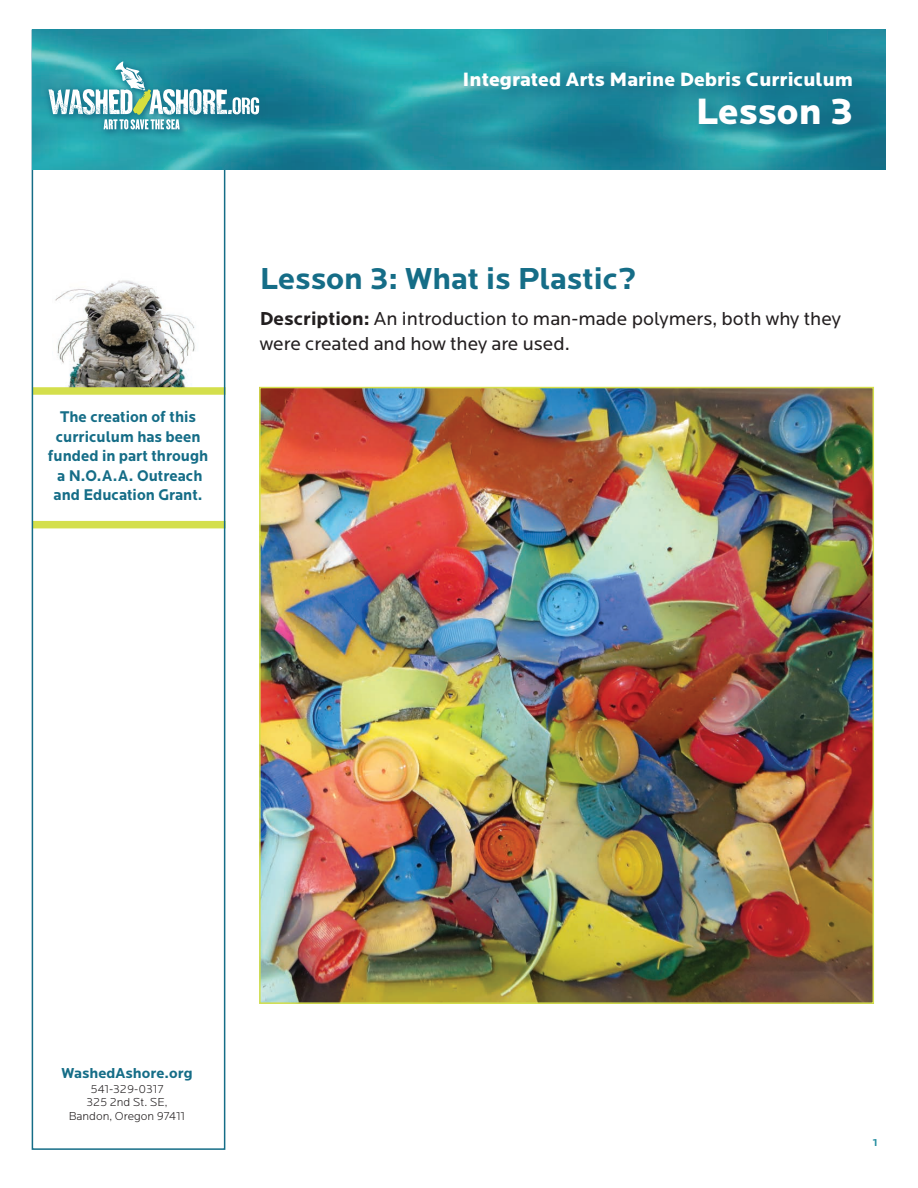
<style>
.page{position:relative;width:918px;height:1188px;background:#fff}
.page>*{position:absolute;margin:0;border:0;box-sizing:border-box;transform-origin:0 0}
.t1{font:900 38.1px "Locator";color:#fff}
.t2{font:700 31.5px "Locator";color:#156d87}
.t3{font:900 20.1px "Locator";color:#fff}
.t4{font:19.5px/25.5px "Locator";color:#231f20}
.t5{font:700 16.2px/19.5px "Locator";color:#156d87;text-align:center;scale:.95 1}
.t6{font:700 15px "Locator";color:#156d87}
.t7{font:300 12px/13.5px "Locator";color:#231f20;text-align:center}
.t8{font:700 10.5px "Locator";color:#238da0}
.s1{font-weight:700}
</style>
<div class="page">
<img style="left:55px;top:280px;width:140px;height:107px">
<div style="left:32px;top:521px;width:194px;height:7px;background:#d4df4c"></div>
<div style="left:32px;top:387px;width:194px;height:8px;background:#d4df4c"></div>
<div style="left:32px;top:29px;width:193px;height:1121px;border:2px solid #156d87"></div>
<img style="left:32px;top:29px;width:853px;height:141px">
<div style="left:46px;top:60px;width:222px;height:78px;background:#156d87;opacity:.75"></div>
<div style="left:42px;top:55px;width:224px;height:81px;background:#156d87;opacity:.75"></div>
<svg style="left:48px;top:61px;width:211px;height:68px"></svg>
<svg style="left:459px;top:68px;width:412px;height:75px;background:#1f899b"></svg>
<img style="left:262px;top:390px;width:609px;height:611px">
<p class="t3" style="left:463px;top:67px;width:392px">Integrated Arts Marine Debris Curriculum</p>
<h1 class="t1" style="left:696px;top:88px;width:159px">Lesson 3</h1>
<p class="t5" style="left:48px;top:408px;width:170px">The creation of this curriculum has been funded in part through a N.O.A.A. Outreach and Education Grant.</p>
<h2 class="t2" style="left:260px;top:260px;width:378px">Lesson 3: What is Plastic?</h2>
<p class="t4" style="left:260px;top:306px;width:583px"><span class="s1">Description:</span> An introduction to man-made polymers, both why they were created and how they are used.</p>
<p class="t6" style="left:61px;top:1064px;width:133px">WashedAshore.org</p>
<p class="t7" style="left:69px;top:1082px;width:118px">541-329-0317<br>325 2nd St. SE,<br>Bandon, Oregon 97411</p>
<p class="t8" style="left:873px;top:1136px;width:6px">1</p>
</div>
